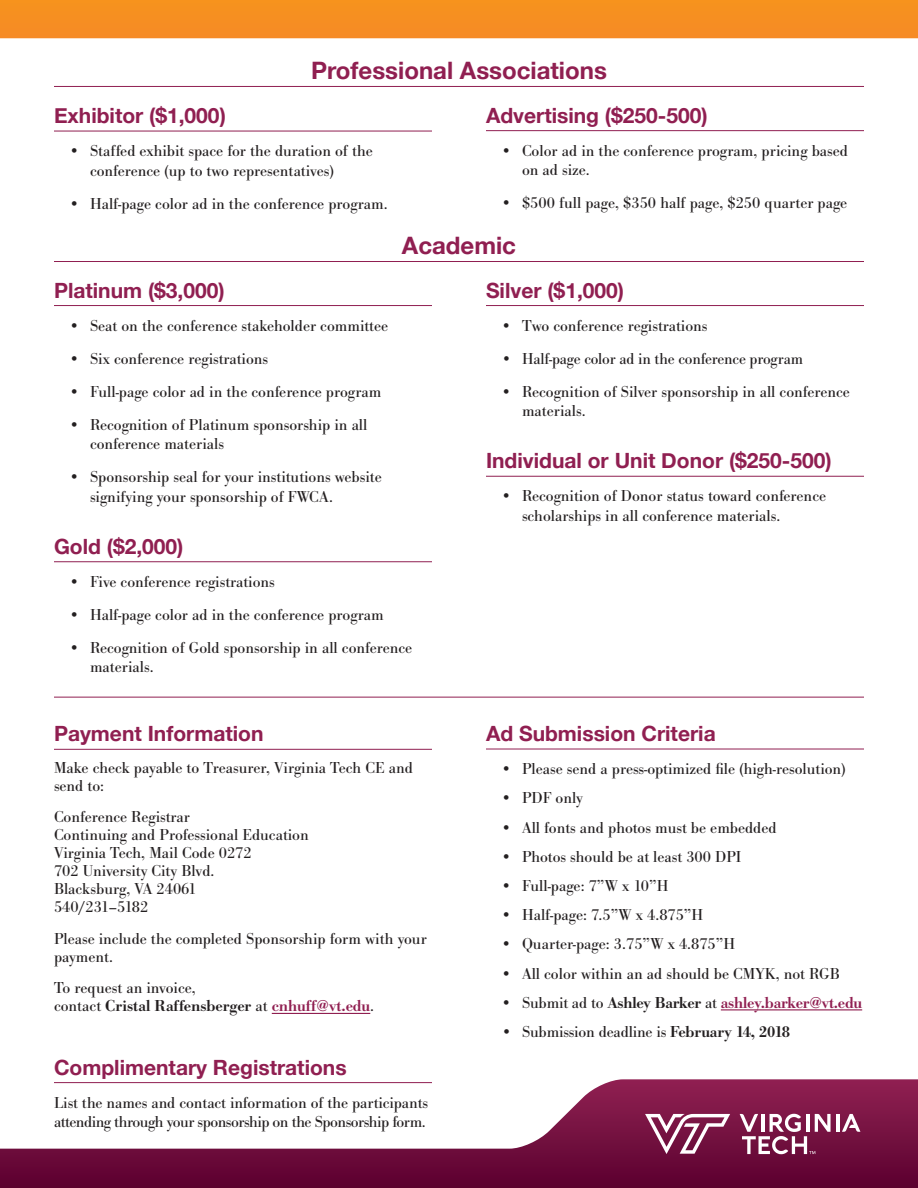
<style>
.page{position:relative;width:918px;height:1188px;background:#fff}
.page>*{position:absolute;margin:0;border:0;box-sizing:border-box;transform-origin:0 0}
.t1{font:700 24px "Helvetica Neue";color:#901f51}
.t2{font:700 21px "Helvetica Neue";color:#901f51}
.t3{font:16.5px/19.5px "Bodoni Antiqua T";color:#231f20}
.t4{font:600 16.5px "Bodoni Antiqua T";letter-spacing:-.01em;color:#901f51}
.s1{font-weight:600}
.s2{font-weight:600;color:#901f51}
.s3{font-weight:400;color:#231f20}
.s4{color:#231f20}
</style>
<div class="page">
<svg style="left:0;top:1079px;width:918px;height:109px"></svg>
<div style="left:0;top:0;width:918px;height:38px;background:#f68f21"></div>
<hr style="left:54px;top:261px;width:810px;height:1px;background:#901f51">
<hr style="left:54px;top:305px;width:378px;height:1px;background:#901f51">
<hr style="left:54px;top:561px;width:378px;height:1px;background:#901f51">
<hr style="left:486px;top:305px;width:378px;height:1px;background:#901f51">
<hr style="left:486px;top:476px;width:378px;height:1px;background:#901f51">
<hr style="left:54px;top:697px;width:810px;height:1px;background:#901f51">
<hr style="left:54px;top:749px;width:378px;height:1px;background:#901f51">
<hr style="left:272px;top:1013px;width:98px;height:1px;background:#901f51">
<hr style="left:486px;top:749px;width:378px;height:1px;background:#901f51">
<hr style="left:721px;top:1009px;width:141px;height:1px;background:#901f51">
<hr style="left:54px;top:1082px;width:378px;height:1px;background:#901f51">
<svg style="left:645px;top:1114px;width:85px;height:40px"></svg>
<hr style="left:836px;top:1114px;width:3px;height:18px;background:#fff">
<svg style="left:842px;top:1114px;width:18px;height:18px"></svg>
<svg style="left:740px;top:1114px;width:91px;height:40px"></svg>
<hr style="left:54px;top:86px;width:810px;height:1px;background:#901f51">
<hr style="left:54px;top:131px;width:378px;height:1px;background:#901f51">
<hr style="left:486px;top:130px;width:378px;height:1px;background:#901f51">
<h1 class="t1" style="left:311px;top:51px;width:297px">Professional Associations</h1>
<p class="t2" style="left:54px;top:99px;width:173px">Exhibitor ($1,000)</p>
<p class="t3" style="left:90px;top:141px;width:284px;text-indent:-21px">• Staffed exhibit space for the duration of the conference (up to two representatives)</p>
<p class="t3" style="left:69px;top:194px;width:320px">• Half-page color ad in the conference program.</p>
<p class="t2" style="left:486px;top:99px;width:223px">Advertising ($250-500)</p>
<p class="t3" style="left:522px;top:141px;width:327px;text-indent:-21px">• Color ad in the conference program, pricing based on ad size.</p>
<p class="t3" style="left:501px;top:193px;width:348px">• $500 full page, $350 half page, $250 quarter page</p>
<h1 class="t1" style="left:402px;top:226px;width:116px">Academic</h1>
<p class="t2" style="left:54px;top:274px;width:172px">Platinum ($3,000)</p>
<p class="t3" style="left:69px;top:316px;width:321px">• Seat on the conference stakeholder committee</p>
<p class="t3" style="left:69px;top:349px;width:201px">• Six conference registrations</p>
<p class="t3" style="left:69px;top:382px;width:314px">• Full-page color ad in the conference program</p>
<p class="t3" style="left:90px;top:415px;width:279px;text-indent:-21px">• Recognition of Platinum sponsorship in all conference materials</p>
<p class="t3" style="left:90px;top:467px;width:293px;text-indent:-21px">• Sponsorship seal for your institutions website signifying your sponsorship of FWCA.</p>
<p class="t2" style="left:54px;top:530px;width:131px">Gold ($2,000)</p>
<p class="t3" style="left:69px;top:572px;width:207px">• Five conference registrations</p>
<p class="t3" style="left:69px;top:605px;width:316px">• Half-page color ad in the conference program</p>
<p class="t3" style="left:90px;top:638px;width:324px;text-indent:-21px">• Recognition of Gold sponsorship in all conference materials.</p>
<p class="t2" style="left:54px;top:717px;width:211px">Payment Information</p>
<p class="t3" style="left:54px;top:759px;width:361px;line-height:18px">Make check payable to Treasurer, Virginia Tech CE and send to:</p>
<p class="t3" style="left:54px;top:808px;width:256px;line-height:18px">Conference Registrar<br>Continuing and Professional Education<br>Virginia Tech, Mail Code 0272<br>702 University City Blvd.<br>Blacksburg, VA 24061<br>540/231–5182</p>
<p class="t3" style="left:54px;top:930px;width:374px;line-height:18px">Please include the completed Sponsorship form with your payment.</p>
<p class="t3" style="left:54px;top:979px;width:322px;line-height:18px">To request an invoice,<br>contact <span class="s1">Cristal Raffensberger</span> at <span class="s2">cnhuff@vt.edu</span>.</p>
<p class="t2" style="left:54px;top:1051px;width:294px">Complimentary Registrations</p>
<p class="t3" style="left:54px;top:1093px;width:376px">List the names and contact information of the participants attending through your sponsorship on the Sponsorship form.</p>
<p class="t2" style="left:486px;top:274px;width:140px">Silver ($1,000)</p>
<p class="t3" style="left:501px;top:316px;width:208px">• Two conference registrations</p>
<p class="t3" style="left:501px;top:349px;width:304px">• Half-page color ad in the conference program</p>
<p class="t3" style="left:522px;top:382px;width:329px;text-indent:-21px">• Recognition of Silver sponsorship in all conference materials.</p>
<p class="t2" style="left:486px;top:444px;width:347px">Individual or Unit Donor ($250-500)</p>
<p class="t3" style="left:522px;top:486px;width:306px;text-indent:-21px">• Recognition of Donor status toward conference scholarships in all conference materials.</p>
<p class="t2" style="left:486px;top:717px;width:231px">Ad Submission Criteria</p>
<p class="t3" style="left:501px;top:759px;width:346px">• Please send a press-optimized file (high-resolution)</p>
<p class="t3" style="left:501px;top:788px;width:84px">• PDF only</p>
<p class="t3" style="left:501px;top:817px;width:277px">• All fonts and photos must be embedded</p>
<p class="t3" style="left:501px;top:847px;width:242px">• Photos should be at least 300 DPI</p>
<p class="t3" style="left:501px;top:876px;width:169px">• Full-page: 7”W x 10”H</p>
<p class="t3" style="left:501px;top:905px;width:204px">• Half-page: 7.5”W x 4.875”H</p>
<p class="t3" style="left:501px;top:934px;width:236px">• Quarter-page: 3.75”W x 4.875”H</p>
<p class="t3" style="left:501px;top:964px;width:340px">• All color within an ad should be CMYK, not RGB</p>
<p class="t4" style="left:501px;top:993px;width:363px"><span class="s3">• Submit ad to</span> <span class="s4">Ashley Barker</span> <span class="s3">at</span> ashley.barker@vt.edu</p>
<p class="t3" style="left:501px;top:1022px;width:291px"><span class="s1">•</span> Submission deadline is <span class="s1">February 14, 2018</span></p>
</div>
